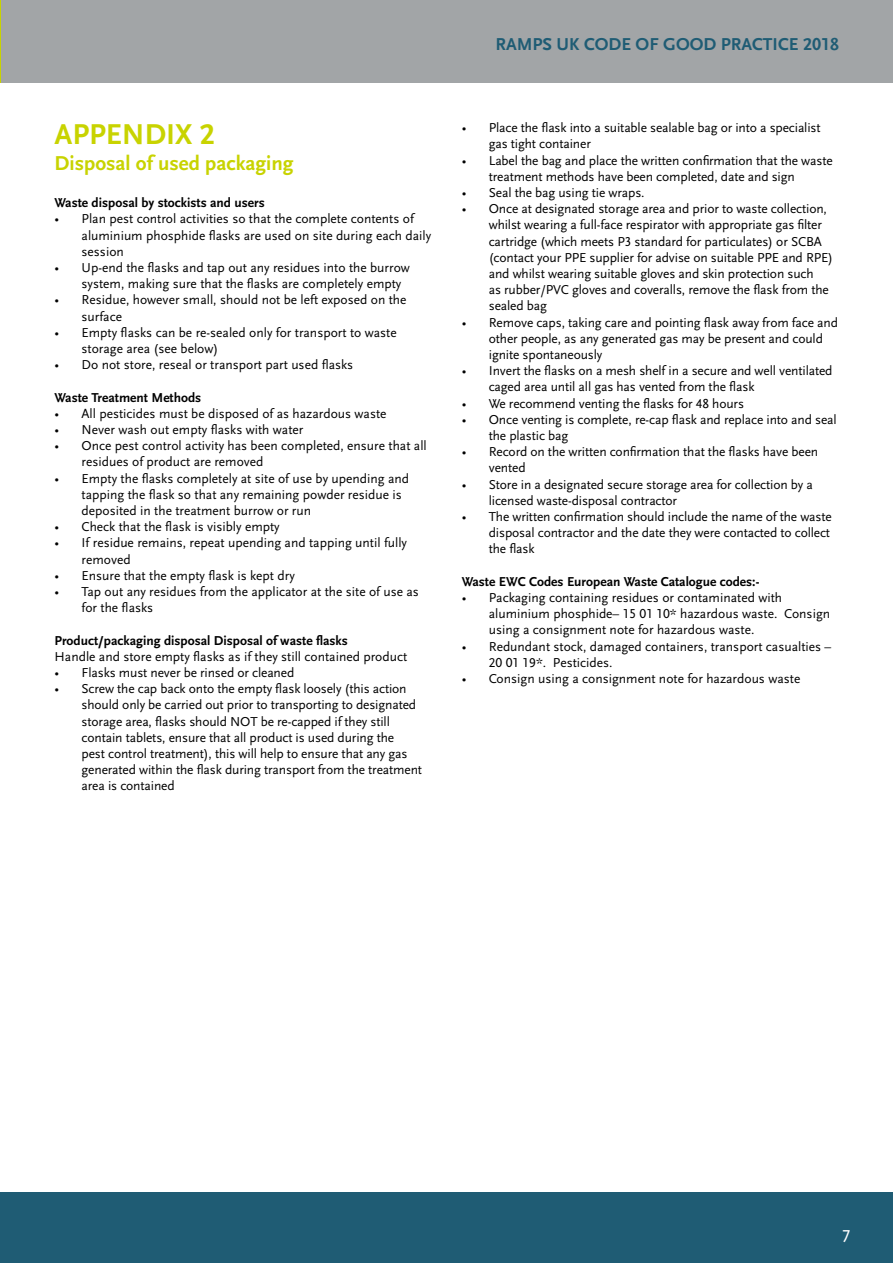
<style>
.page{position:relative;width:893px;height:1263px;background:#fff}
.page>*{position:absolute;margin:0;border:0;box-sizing:border-box;transform-origin:0 0}
.t1{font:700 30px "Scala Sans LF";color:#c8d300}
.t2{font:700 21px "Scala Sans LF";color:#c8d300}
.t3{font:700 18px "Scala Sans LF";color:#1f5c74}
.t4{font:18px "Scala Sans LF";color:#fff}
.t5{font:13.5px/16.2px "Scala Sans LF";letter-spacing:-.01em;color:#000}
.t6{font:700 13.5px "Scala Sans LF";color:#000}
</style>
<div class="page">
<div style="left:1px;top:0;width:892px;height:83px;background:#a2a5a7"></div>
<hr style="left:0;top:0;width:1px;height:83px;background:#c8d300">
<div style="left:0;top:1192px;width:893px;height:71px;background:#1f5c74"></div>
<h1 class="t1" style="left:55px;top:118px;width:162px">APPENDIX 2</h1>
<h2 class="t2" style="left:55px;top:151px;width:240px">Disposal of used packaging</h2>
<p class="t6" style="left:55px;top:195px;width:212px">Waste disposal by stockists and users</p>
<p class="t5" style="left:82px;top:211px;width:351px;text-indent:-27px">• Plan pest control activities so that the complete contents of aluminium phosphide flasks are used on site during each daily session</p>
<p class="t5" style="left:82px;top:260px;width:330px;text-indent:-27px">• Up-end the flasks and tap out any residues into the burrow system, making sure that the flasks are completely empty</p>
<p class="t5" style="left:82px;top:292px;width:326px;text-indent:-27px">• Residue, however small, should not be left exposed on the surface</p>
<p class="t5" style="left:82px;top:324px;width:317px;text-indent:-27px">• Empty flasks can be re-sealed only for transport to waste storage area (see below)</p>
<p class="t5" style="left:55px;top:357px;width:300px">• Do not store, reseal or transport part used flasks</p>
<p class="t6" style="left:55px;top:390px;width:148px">Waste Treatment Methods</p>
<p class="t5" style="left:55px;top:405px;width:333px">• All pesticides must be disposed of as hazardous waste</p>
<p class="t5" style="left:55px;top:422px;width:250px">• Never wash out empty flasks with water</p>
<p class="t5" style="left:82px;top:438px;width:347px;text-indent:-27px">• Once pest control activity has been completed, ensure that all residues of product are removed</p>
<p class="t5" style="left:82px;top:470px;width:329px;text-indent:-27px">• Empty the flasks completely at site of use by upending and tapping the flask so that any remaining powder residue is deposited in the treatment burrow or run</p>
<p class="t5" style="left:55px;top:519px;width:227px">• Check that the flask is visibly empty</p>
<p class="t5" style="left:82px;top:535px;width:327px;text-indent:-27px">• If residue remains, repeat upending and tapping until fully removed</p>
<p class="t5" style="left:55px;top:567px;width:242px">• Ensure that the empty flask is kept dry</p>
<p class="t5" style="left:82px;top:584px;width:339px;text-indent:-27px">• Tap out any residues from the applicator at the site of use as for the flasks</p>
<p class="t6" style="left:55px;top:633px;width:295px">Product/packaging disposal Disposal of waste flasks</p>
<p class="t5" style="left:55px;top:648px;width:354px">Handle and store empty flasks as if they still contained product</p>
<p class="t5" style="left:55px;top:665px;width:241px">• Flasks must never be rinsed or cleaned</p>
<p class="t5" style="left:82px;top:681px;width:342px;text-indent:-27px">• Screw the cap back onto the empty flask loosely (this action should only be carried out prior to transporting to designated storage area, flasks should NOT be re-capped if they still contain tablets, ensure that all product is used during the<br>pest control treatment), this will help to ensure that any gas generated within the flask during transport from the treatment area is contained</p>
<h3 class="t3" style="left:495px;top:35px;width:345px">RAMPS UK CODE OF GOOD PRACTICE 2018</h3>
<p class="t5" style="left:489px;top:120px;width:333px;text-indent:-27px">• Place the flask into a suitable sealable bag or into a specialist gas tight container</p>
<p class="t5" style="left:489px;top:152px;width:345px;text-indent:-27px">• Label the bag and place the written confirmation that the waste treatment methods have been completed, date and sign</p>
<p class="t5" style="left:462px;top:185px;width:183px">• Seal the bag using tie wraps.</p>
<p class="t5" style="left:489px;top:201px;width:346px;text-indent:-27px">• Once at designated storage area and prior to waste collection, whilst wearing a full-face respirator with appropriate gas filter cartridge (which meets P3 standard for particulates) or SCBA (contact your PPE supplier for advise on suitable PPE and RPE) and whilst wearing suitable gloves and skin protection such<br>as rubber/PVC gloves and coveralls, remove the flask from the sealed bag</p>
<p class="t5" style="left:489px;top:314px;width:351px;text-indent:-27px">• Remove caps, taking care and pointing flask away from face and other people, as any generated gas may be present and could ignite spontaneously</p>
<p class="t5" style="left:489px;top:363px;width:345px;text-indent:-27px">• Invert the flasks on a mesh shelf in a secure and well ventilated caged area until all gas has vented from the flask</p>
<p class="t5" style="left:462px;top:395px;width:284px">• We recommend venting the flasks for 48 hours</p>
<p class="t5" style="left:489px;top:412px;width:349px;text-indent:-27px">• Once venting is complete, re-cap flask and replace into and seal the plastic bag</p>
<p class="t5" style="left:489px;top:444px;width:331px;text-indent:-27px">• Record on the written confirmation that the flasks have been vented</p>
<p class="t5" style="left:489px;top:476px;width:326px;text-indent:-27px">• Store in a designated secure storage area for collection by a licensed waste-disposal contractor</p>
<p class="t5" style="left:489px;top:509px;width:345px;text-indent:-27px">• The written confirmation should include the name of the waste disposal contractor and the date they were contacted to collect the flask</p>
<p class="t6" style="left:462px;top:574px;width:299px">Waste EWC Codes European Waste Catalogue codes:-</p>
<p class="t5" style="left:489px;top:590px;width:343px;text-indent:-27px">• Packaging containing residues or contaminated with aluminium phosphide– 15 01 10* hazardous waste. Consign using a consignment note for hazardous waste.</p>
<p class="t5" style="left:489px;top:638px;width:344px;text-indent:-27px">• Redundant stock, damaged containers, transport casualties –<br>20 01 19*. Pesticides.</p>
<p class="t5" style="left:462px;top:671px;width:340px">• Consign using a consignment note for hazardous waste</p>
<h3 class="t4" style="left:841px;top:1226px;width:10px">7</h3>
</div>
